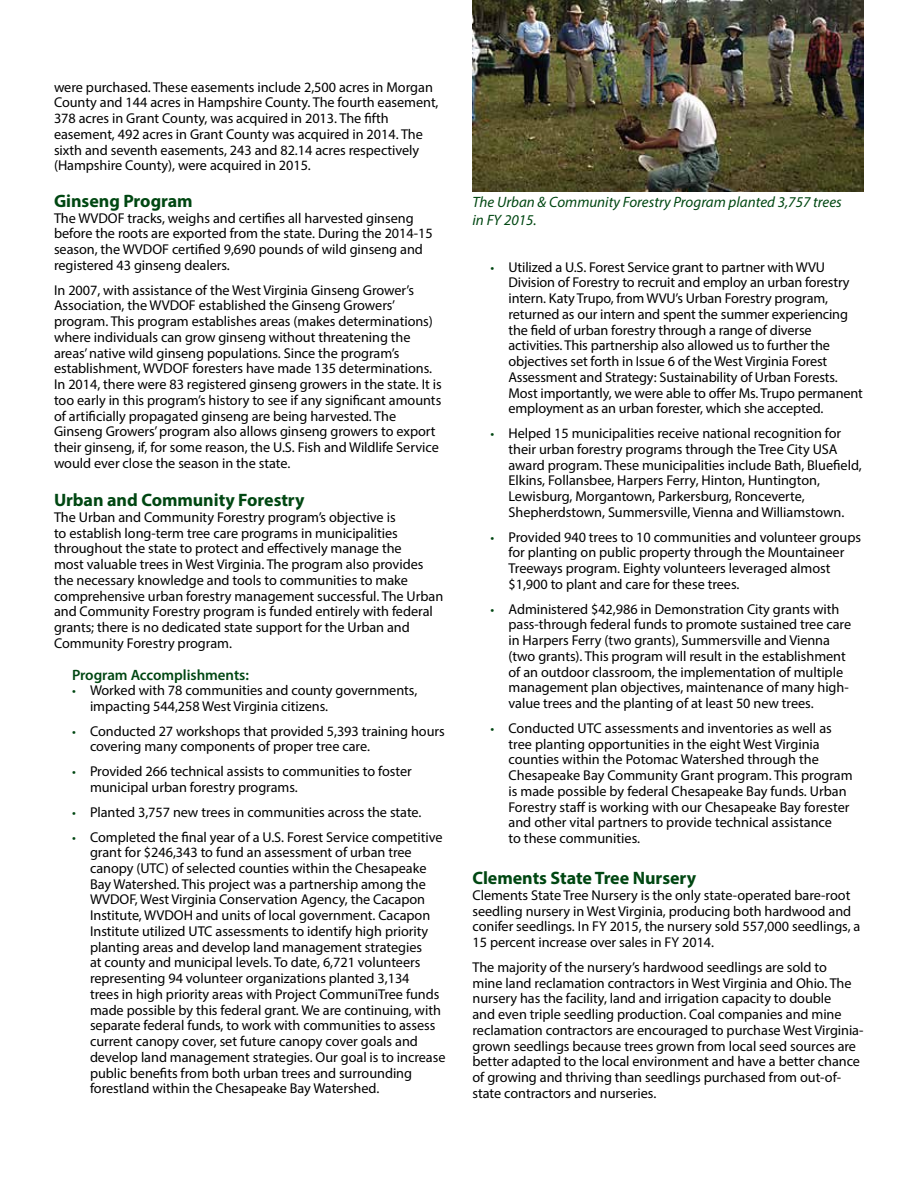
<style>
.page{position:relative;width:918px;height:1188px;background:#fff}
.page>*{position:absolute;margin:0;border:0;box-sizing:border-box;transform-origin:0 0}
.t1{font:700 18px "Myriad Pro";letter-spacing:-.005em;color:#004712}
.t2{font:italic 15px/18px "Myriad Pro";color:#004712}
.t3{font:600 15px "Myriad Pro";letter-spacing:-.005em;color:#004712}
.t4{font:14.25px/15.8px "Myriad Pro";letter-spacing:-.005em;color:#000}
.s1{font-size:13.5px;color:#004712}
</style>
<div class="page">
<img style="left:472px;top:0;width:392px;height:191px">
<p class="t4" style="left:54px;top:79px;width:386px">were purchased. These easements include 2,500 acres in Morgan County and 144 acres in Hampshire County. The fourth easement, 378 acres in Grant County, was acquired in 2013. The fifth easement, 492 acres in Grant County was acquired in 2014. The sixth and seventh easements, 243 and 82.14 acres respectively (Hampshire County), were acquired in 2015.</p>
<p class="t1" style="left:54px;top:189px;width:140px">Ginseng Program</p>
<p class="t4" style="left:54px;top:210px;width:380px">The WVDOF tracks, weighs and certifies all harvested ginseng before the roots are exported from the state. During the 2014-15 season, the WVDOF certified 9,690 pounds of wild ginseng and registered 43 ginseng dealers.</p>
<p class="t4" style="left:54px;top:282px;width:389px">In 2007, with assistance of the West Virginia Ginseng Grower’s Association, the WVDOF established the Ginseng Growers’ program. This program establishes areas (makes determinations) where individuals can grow ginseng without threatening the areas’ native wild ginseng populations. Since the program’s establishment, WVDOF foresters have made 135 determinations.<br>In 2014, there were 83 registered ginseng growers in the state. It is too early in this program’s history to see if any significant amounts of artificially propagated ginseng are being harvested. The Ginseng Growers’ program also allows ginseng growers to export their ginseng, if, for some reason, the U.S. Fish and Wildlife Service would ever close the season in the state.</p>
<p class="t1" style="left:54px;top:488px;width:252px">Urban and Community Forestry</p>
<p class="t4" style="left:54px;top:509px;width:391px">The Urban and Community Forestry program’s objective is<br>to establish long-term tree care programs in municipalities throughout the state to protect and effectively manage the<br>most valuable trees in West Virginia. The program also provides the necessary knowledge and tools to communities to make comprehensive urban forestry management successful. The Urban and Community Forestry program is funded entirely with federal grants; there is no dedicated state support for the Urban and Community Forestry program.</p>
<p class="t3" style="left:72px;top:665px;width:179px">Program Accomplishments:</p>
<p class="t4" style="left:90px;top:682px;width:329px;text-indent:-18px"><span class="s1">•</span> Worked with 78 communities and county governments, impacting 544,258 West Virginia citizens.</p>
<p class="t4" style="left:90px;top:723px;width:356px;text-indent:-18px"><span class="s1">•</span> Conducted 27 workshops that provided 5,393 training hours covering many components of proper tree care.</p>
<p class="t4" style="left:90px;top:763px;width:323px;text-indent:-18px"><span class="s1">•</span> Provided 266 technical assists to communities to foster municipal urban forestry programs.</p>
<p class="t4" style="left:72px;top:804px;width:351px"><span class="s1">•</span> Planted 3,757 new trees in communities across the state.</p>
<p class="t4" style="left:90px;top:829px;width:357px;text-indent:-18px"><span class="s1">•</span> Completed the final year of a U.S. Forest Service competitive grant for $246,343 to fund an assessment of urban tree canopy (UTC) of selected counties within the Chesapeake Bay Watershed. This project was a partnership among the WVDOF, West Virginia Conservation Agency, the Cacapon Institute, WVDOH and units of local government. Cacapon Institute utilized UTC assessments to identify high priority planting areas and develop land management strategies<br>at county and municipal levels. To date, 6,721 volunteers representing 94 volunteer organizations planted 3,134<br>trees in high priority areas with Project CommuniTree funds made possible by this federal grant. We are continuing, with separate federal funds, to work with communities to assess current canopy cover, set future canopy cover goals and develop land management strategies. Our goal is to increase public benefits from both urban trees and surrounding forestland within the Chesapeake Bay Watershed.</p>
<p class="t2" style="left:472px;top:193px;width:371px">The Urban &amp; Community Forestry Program planted 3,757 trees in FY 2015.</p>
<p class="t4" style="left:508px;top:259px;width:356px;text-indent:-18px"><span class="s1">•</span> Utilized a U.S. Forest Service grant to partner with WVU Division of Forestry to recruit and employ an urban forestry intern. Katy Trupo, from WVU’s Urban Forestry program, returned as our intern and spent the summer experiencing the field of urban forestry through a range of diverse activities. This partnership also allowed us to further the objectives set forth in Issue 6 of the West Virginia Forest Assessment and Strategy: Sustainability of Urban Forests.<br>Most importantly, we were able to offer Ms. Trupo permanent employment as an urban forester, which she accepted.</p>
<p class="t4" style="left:508px;top:425px;width:355px;text-indent:-18px"><span class="s1">•</span> Helped 15 municipalities receive national recognition for their urban forestry programs through the Tree City USA award program. These municipalities include Bath, Bluefield, Elkins, Follansbee, Harpers Ferry, Hinton, Huntington, Lewisburg, Morgantown, Parkersburg, Ronceverte, Shepherdstown, Summersville, Vienna and Williamstown.</p>
<p class="t4" style="left:508px;top:529px;width:354px;text-indent:-18px"><span class="s1">•</span> Provided 940 trees to 10 communities and volunteer groups for planting on public property through the Mountaineer Treeways program. Eighty volunteers leveraged almost $1,900 to plant and care for these trees.</p>
<p class="t4" style="left:508px;top:601px;width:344px;text-indent:-18px"><span class="s1">•</span> Administered $42,986 in Demonstration City grants with pass-through federal funds to promote sustained tree care in Harpers Ferry (two grants), Summersville and Vienna (two grants). This program will result in the establishment of an outdoor classroom, the implementation of multiple management plan objectives, maintenance of many high&shy;value trees and the planting of at least 50 new trees.</p>
<p class="t4" style="left:508px;top:720px;width:346px;text-indent:-18px"><span class="s1">•</span> Conducted UTC assessments and inventories as well as tree planting opportunities in the eight West Virginia counties within the Potomac Watershed through the Chesapeake Bay Community Grant program. This program is made possible by federal Chesapeake Bay funds. Urban Forestry staff is working with our Chesapeake Bay forester and other vital partners to provide technical assistance<br>to these communities.</p>
<p class="t1" style="left:472px;top:866px;width:225px">Clements State Tree Nursery</p>
<p class="t4" style="left:472px;top:887px;width:389px">Clements State Tree Nursery is the only state-operated bare-root seedling nursery in West Virginia, producing both hardwood and conifer seedlings. In FY 2015, the nursery sold 557,000 seedlings, a 15 percent increase over sales in FY 2014.</p>
<p class="t4" style="left:472px;top:959px;width:393px">The majority of the nursery’s hardwood seedlings are sold to<br>mine land reclamation contractors in West Virginia and Ohio. The nursery has the facility, land and irrigation capacity to double<br>and even triple seedling production. Coal companies and mine reclamation contractors are encouraged to purchase West Virginia&shy;grown seedlings because trees grown from local seed sources are better adapted to the local environment and have a better chance of growing and thriving than seedlings purchased from out-of&shy;state contractors and nurseries.</p>
</div>
